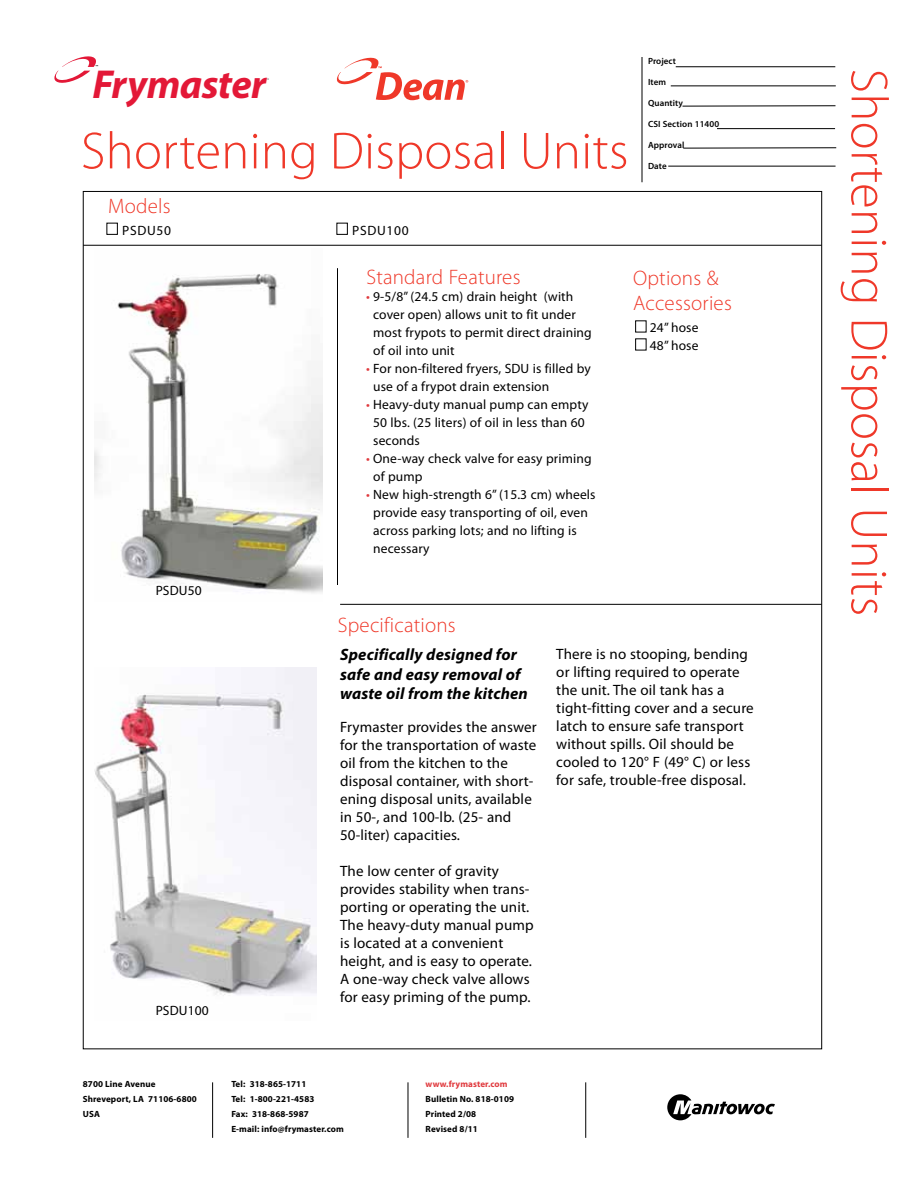
<style>
.page{position:relative;width:918px;height:1188px;background:#fff}
.page>*{position:absolute;margin:0;border:0;box-sizing:border-box;transform-origin:0 0}
.t1{font:300 52.5px "Myriad Pro";letter-spacing:.005em;color:#ef3829}
.t2{font:italic 700 40.65px "Myriad Pro";letter-spacing:-.015em;color:#e31837}
.t3{font:300 21px/25.5px "Myriad Pro";letter-spacing:.01em;color:#ef3829}
.t4{font:italic 700 16.5px/19.8px "Myriad Pro";letter-spacing:.01em;color:#000}
.t5{font:15px/18px "Myriad Pro";letter-spacing:.01em;color:#000}
.t6{font:13.5px/18px "Myriad Pro";letter-spacing:.01em;color:#000}
.t7{font:13.5px "Myriad Pro";letter-spacing:.05em;color:#000}
.t8{font:700 9px/15px "Myriad Pro";letter-spacing:.01em;color:#000}
.t9{font:600 9px "Myriad Pro";letter-spacing:.01em;color:#000}
.t10{font:700 9px "Myriad Pro";letter-spacing:.01em;color:#e03a3e}
.t11{font:700 4.5px "Helvetica";color:#000}
.t12{font:700 3.75px "Helvetica";color:#000}
.s1{color:#e03a3e}
</style>
<div class="page">
<hr style="left:83px;top:245px;width:739px;height:1px;background:#000">
<hr style="left:340px;top:604px;width:482px;height:1px;background:#000">
<hr style="left:337px;top:268px;width:1px;height:317px;background:#000">
<div style="left:106px;top:223px;width:12px;height:12px;border:1px solid #000"></div>
<div style="left:336px;top:223px;width:12px;height:12px;border:1px solid #000"></div>
<svg style="left:667px;top:1094px;width:108px;height:26px"></svg>
<svg style="left:54px;top:56px;width:42px;height:27px"></svg>
<hr style="left:642px;top:57px;width:1px;height:125px;background:#000">
<hr style="left:676px;top:66px;width:159px;height:1px;background:#000">
<hr style="left:671px;top:85px;width:165px;height:1px;background:#000">
<hr style="left:682px;top:105px;width:154px;height:1px;background:#000">
<hr style="left:717px;top:128px;width:118px;height:1px;background:#000">
<hr style="left:683px;top:147px;width:153px;height:1px;background:#000">
<hr style="left:668px;top:166px;width:168px;height:1px;background:#000">
<img style="left:94px;top:274px;width:228px;height:319px">
<hr style="left:212px;top:1082px;width:1px;height:56px;background:#000">
<hr style="left:408px;top:1082px;width:1px;height:56px;background:#000">
<hr style="left:585px;top:1082px;width:1px;height:56px;background:#000">
<img style="left:94px;top:668px;width:223px;height:328px">
<svg style="left:337px;top:58px;width:131px;height:42px"></svg>
<p class="t11" style="left:95px;top:64px;width:4px">™</p>
<h2 class="t2" style="left:93px;top:62px;width:175px">Frymaster</h2>
<p class="t12" style="left:267px;top:78px;width:3px">®</p>
<h1 class="t1" style="left:81px;top:119px;width:549px">Shortening Disposal Units</h1>
<h3 class="t3" style="left:108px;top:193px;width:64px">Models</h3>
<p class="t6" style="left:122px;top:221px;width:50px">PSDU50</p>
<p class="t7" style="left:352px;top:222px;width:58px">PSDU100</p>
<p class="t9" style="left:648px;top:56px;width:30px">Project</p>
<p class="t9" style="left:648px;top:77px;width:20px">Item</p>
<p class="t9" style="left:648px;top:98px;width:36px">Quantity</p>
<p class="t9" style="left:648px;top:119px;width:73px">CSI Section 11400</p>
<p class="t9" style="left:648px;top:140px;width:38px">Approval</p>
<p class="t9" style="left:648px;top:161px;width:20px">Date</p>
<p class="t6" style="left:156px;top:581px;width:48px">PSDU50</p>
<p class="t6" style="left:156px;top:1001px;width:55px">PSDU100</p>
<h3 class="t3" style="left:366px;top:264px;width:156px">Standard Features</h3>
<p class="t6" style="left:373px;top:288px;width:220px;text-indent:-7px"><span class="s1">•</span> 9-5/8” (24.5 cm) drain height (with cover open) allows unit to fit under most frypots to permit direct draining of oil into unit</p>
<p class="t6" style="left:373px;top:360px;width:219px;text-indent:-7px"><span class="s1">•</span> For non-filtered fryers, SDU is filled by use of a frypot drain extension</p>
<p class="t6" style="left:373px;top:396px;width:217px;text-indent:-7px"><span class="s1">•</span> Heavy-duty manual pump can empty<br>50 lbs. (25 liters) of oil in less than 60 seconds</p>
<p class="t6" style="left:373px;top:450px;width:220px;text-indent:-7px"><span class="s1">•</span> One-way check valve for easy priming of pump</p>
<p class="t6" style="left:373px;top:486px;width:224px;text-indent:-7px"><span class="s1">•</span> New high-strength 6” (15.3 cm) wheels provide easy transporting of oil, even across parking lots; and no lifting is necessary</p>
<h3 class="t3" style="left:338px;top:613px;width:119px">Specifications</h3>
<h3 class="t3" style="left:633px;top:265px;width:100px">Options &amp;<br>Accessories</h3>
<p class="t6" style="left:650px;top:319px;width:50px">24” hose<br>48” hose</p>
<p class="t4" style="left:340px;top:644px;width:189px">Specifically designed for safe and easy removal of waste oil from the kitchen</p>
<p class="t5" style="left:340px;top:718px;width:198px">Frymaster provides the answer for the transportation of waste oil from the kitchen to the disposal container, with short&shy;ening disposal units, available in 50-, and 100-lb. (25- and<br>50-liter) capacities.</p>
<p class="t5" style="left:340px;top:862px;width:195px">The low center of gravity provides stability when trans&shy;porting or operating the unit.<br>The heavy-duty manual pump is located at a convenient height, and is easy to operate.<br>A one-way check valve allows for easy priming of the pump.</p>
<p class="t5" style="left:556px;top:644px;width:199px">There is no stooping, bending or lifting required to operate the unit. The oil tank has a tight-fitting cover and a secure latch to ensure safe transport without spills. Oil should be cooled to 120° F (49° C) or less for safe, trouble-free disposal.</p>
<p class="t8" style="left:83px;top:1076px;width:115px">8700 Line Avenue<br>Shreveport, LA 71106-6800<br>USA</p>
<p class="t8" style="left:231px;top:1076px;width:114px">Tel: 318-865-1711<br>Tel: 1-800-221-4583<br>Fax: 318-868-5987<br>E-mail: info@frymaster.com</p>
<p class="t10" style="left:426px;top:1078px;width:84px">www.frymaster.com</p>
<p class="t8" style="left:426px;top:1091px;width:90px">Bulletin No. 818-0109<br>Printed 2/08<br>Revised 8/11</p>
<h1 class="t1" style="left:901px;top:69px;width:549px;rotate:90deg">Shortening Disposal Units</h1>
</div>
